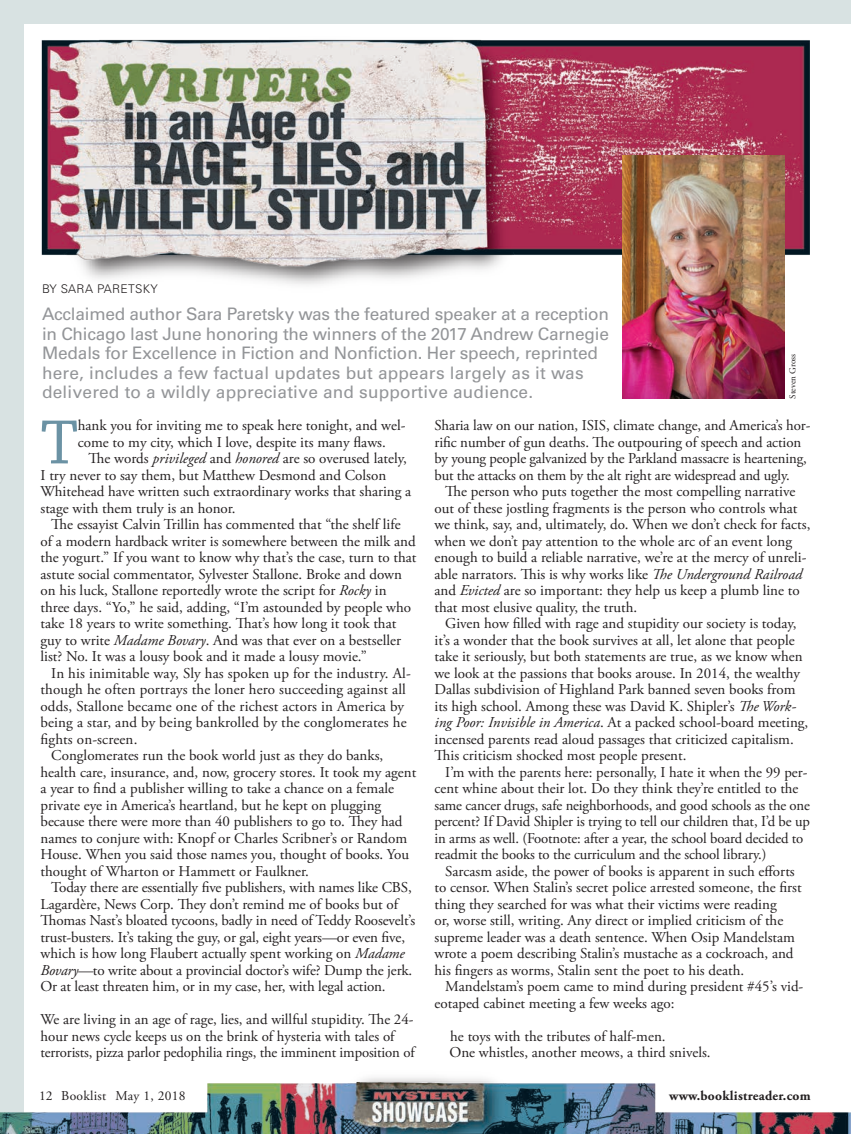
<style>
.page{position:relative;width:851px;height:1134px;background:#fff}
.page>*{position:absolute;margin:0;border:0;box-sizing:border-box;transform-origin:0 0}
.Feature_Body_Dropcap{font:65.7px "Chaparral Pro";color:#6b92a4}
.Feature_Deck{font:17.25px/19.5px "Univers";letter-spacing:-.01em;color:#939598}
.Feature_Body{font:15px/16.5px "Adobe Garamond Pro";color:#231f20}
.Feature_Body_Dropcap-2{font:15px/16.5px "Adobe Garamond Pro";color:#231f20}
.t1{font:700 13.5px "Adobe Garamond Pro";letter-spacing:.02em;color:#231f20}
.t2{font:13.5px "Adobe Garamond Pro";letter-spacing:.02em;color:#231f20}
.Feature_Byline{font:300 12px "Univers";letter-spacing:.03em;color:#231f20}
.Photo_Credit{font:9px "Adobe Garamond Pro";color:#231f20}
.s1{font-style:italic}
</style>
<div class="page">
<div style="left:0;top:0;width:850px;height:1134px;background:#d8e2e2"></div>
<div style="left:24px;top:24px;width:826px;height:1110px;background:#fff"></div>
<img style="left:0;top:1077px;width:850px;height:57px">
<img style="left:41px;top:39px;width:769px;height:257px">
<img style="left:622px;top:155px;width:162px;height:244px">
<p class="Feature_Byline" style="left:42px;top:282px;width:117px">BY SARA PARETSKY</p>
<p class="Feature_Deck" style="left:42px;top:305px;width:568px">Acclaimed author Sara Paretsky was the featured speaker at a reception in Chicago last June honoring the winners of the 2017 Andrew Carnegie Medals for Excellence in Fiction and Nonfiction. Her speech, reprinted here, includes a few factual updates but appears largely as it was delivered to a wildly appreciative and supportive audience.</p>
<p class="Photo_Credit" style="left:787px;top:399px;width:46px;rotate:-90deg">Steven Gross</p>
<p class="Feature_Body_Dropcap" style="left:40px;top:406px;width:39px">T</p>
<p class="Feature_Body_Dropcap-2" style="left:78px;top:418px;width:329px">hank you for inviting me to speak here tonight, and wel&shy;come to my city, which I love, despite its many flaws.</p>
<p class="Feature_Body" style="left:41px;top:451px;width:372px;text-indent:48px">The words <span class="s1">privileged</span> and <span class="s1">honored</span> are so overused lately, I try never to say them, but Matthew Desmond and Colson Whitehead have written such extraordinary works that sharing a stage with them truly is an honor.</p>
<p class="Feature_Body" style="left:41px;top:517px;width:377px;text-indent:11px">The essayist Calvin Trillin has commented that “the shelf life<br>of a modern hardback writer is somewhere between the milk and the yogurt.” If you want to know why that’s the case, turn to that astute social commentator, Sylvester Stallone. Broke and down on his luck, Stallone reportedly wrote the script for <span class="s1">Rocky</span> in three days. “Yo,” he said, adding, “I’m astounded by people who take 18 years to write something. That’s how long it took that guy to write <span class="s1">Madame Bovary</span>. And was that ever on a bestseller list? No. It was a lousy book and it made a lousy movie.”</p>
<p class="Feature_Body" style="left:41px;top:665px;width:372px;text-indent:11px">In his inimitable way, Sly has spoken up for the industry. Al&shy;though he often portrays the loner hero succeeding against all odds, Stallone became one of the richest actors in America by being a star, and by being bankrolled by the conglomerates he fights on-screen.</p>
<p class="Feature_Body" style="left:41px;top:748px;width:377px;text-indent:11px">Conglomerates run the book world just as they do banks, health care, insurance, and, now, grocery stores. It took my agent a year to find a publisher willing to take a chance on a female private eye in America’s heartland, but he kept on plugging because there were more than 40 publishers to go to. They had names to conjure with: Knopf or Charles Scribner’s or Random House. When you said those names you, thought of books. You thought of Wharton or Hammett or Faulkner.</p>
<p class="Feature_Body" style="left:41px;top:880px;width:376px;text-indent:11px">Today there are essentially five publishers, with names like CBS, Lagardère, News Corp. They don’t remind me of books but of Thomas Nast’s bloated tycoons, badly in need of Teddy Roosevelt’s trust-busters. It’s taking the guy, or gal, eight years—or even five, which is how long Flaubert actually spent working on <span class="s1">Madame Bovary—</span>to write about a provincial doctor’s wife? Dump the jerk.<br>Or at least threaten him, or in my case, her, with legal action.</p>
<p class="Feature_Body" style="left:40px;top:1012px;width:375px">We are living in an age of rage, lies, and willful stupidity. The 24- hour news cycle keeps us on the brink of hysteria with tales of terrorists, pizza parlor pedophilia rings, the imminent imposition of</p>
<p class="Feature_Body" style="left:434px;top:418px;width:377px">Sharia law on our nation, ISIS, climate change, and America’s hor&shy;rific number of gun deaths. The outpouring of speech and action by young people galvanized by the Parkland massacre is heartening, but the attacks on them by the alt right are widespread and ugly.</p>
<p class="Feature_Body" style="left:434px;top:484px;width:377px;text-indent:11px">The person who puts together the most compelling narrative out of these jostling fragments is the person who controls what we think, say, and, ultimately, do. When we don’t check for facts, when we don’t pay attention to the whole arc of an event long enough to build a reliable narrative, we’re at the mercy of unreli&shy;able narrators. This is why works like <span class="s1">The Underground Railroad </span>and <span class="s1">Evicted</span> are so important: they help us keep a plumb line to that most elusive quality, the truth.</p>
<p class="Feature_Body" style="left:434px;top:616px;width:375px;text-indent:11px">Given how filled with rage and stupidity our society is today, it’s a wonder that the book survives at all, let alone that people take it seriously, but both statements are true, as we know when we look at the passions that books arouse. In 2014, the wealthy Dallas subdivision of Highland Park banned seven books from its high school. Among these was David K. Shipler’s <span class="s1">The Work&shy;ing Poor: Invisible in America</span>. At a packed school-board meeting, incensed parents read aloud passages that criticized capitalism.<br>This criticism shocked most people present.</p>
<p class="Feature_Body" style="left:434px;top:764px;width:377px;text-indent:11px">I’m with the parents here: personally, I hate it when the 99 per&shy;cent whine about their lot. Do they think they’re entitled to the same cancer drugs, safe neighborhoods, and good schools as the one percent? If David Shipler is trying to tell our children that, I’d be up in arms as well. (Footnote: after a year, the school board decided to readmit the books to the curriculum and the school library.)</p>
<p class="Feature_Body" style="left:434px;top:863px;width:368px;text-indent:11px">Sarcasm aside, the power of books is apparent in such efforts to censor. When Stalin’s secret police arrested someone, the first thing they searched for was what their victims were reading<br>or, worse still, writing. Any direct or implied criticism of the supreme leader was a death sentence. When Osip Mandelstam wrote a poem describing Stalin’s mustache as a cockroach, and his fingers as worms, Stalin sent the poet to his death.</p>
<p class="Feature_Body" style="left:434px;top:979px;width:370px;text-indent:11px">Mandelstam’s poem came to mind during president #45’s vid&shy;eotaped cabinet meeting a few weeks ago:</p>
<p class="Feature_Body" style="left:450px;top:1028px;width:217px">he toys with the tributes of half-men.</p>
<p class="Feature_Body" style="left:449px;top:1045px;width:262px">One whistles, another meows, a third snivels.</p>
<p class="t2" style="left:39px;top:1088px;width:148px">12 Booklist May 1, 2018</p>
<p class="t1" style="left:669px;top:1088px;width:143px">www.booklistreader.com</p>
</div>
